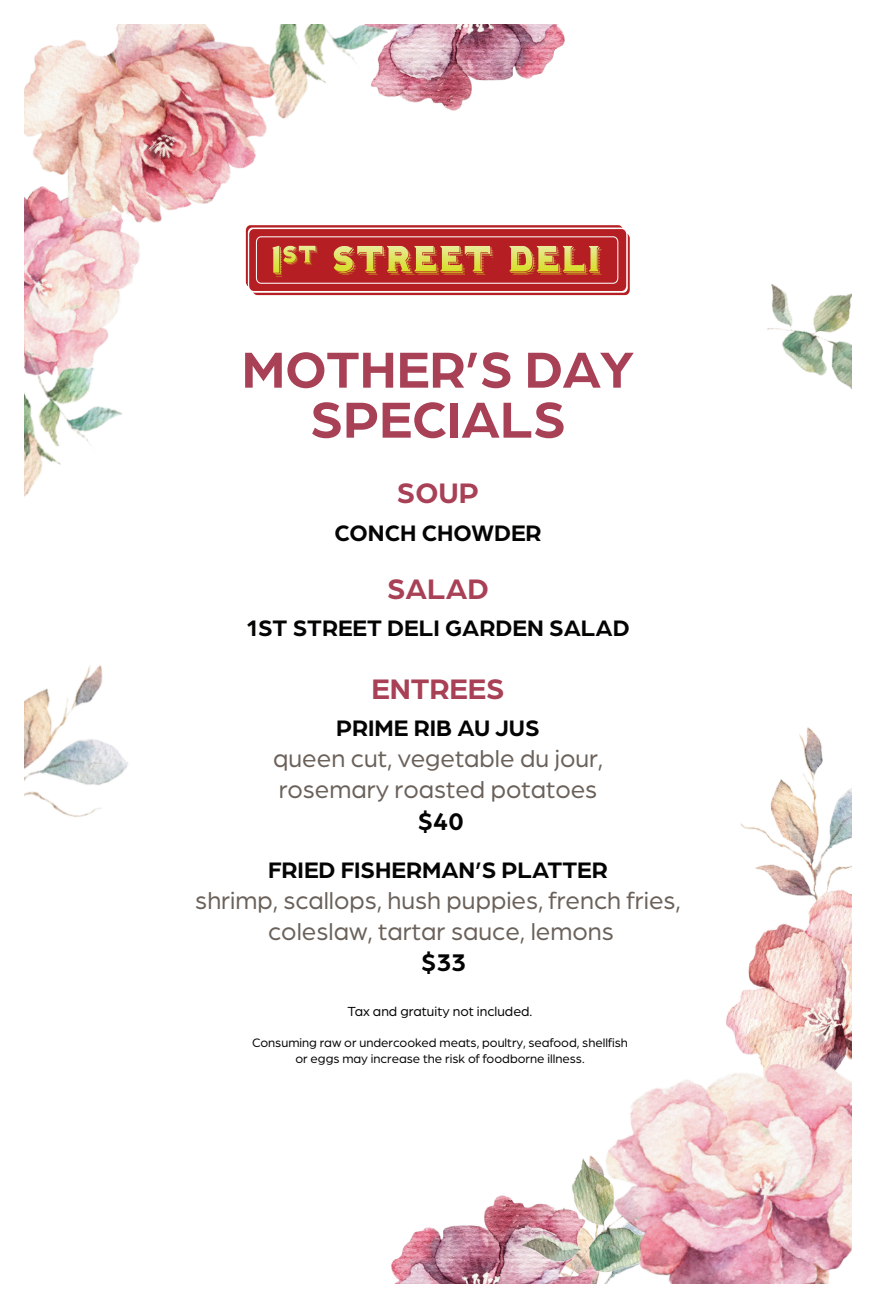
<style>
.page{position:relative;width:876px;height:1308px;background:#fff}
.page>*{position:absolute;margin:0;border:0;box-sizing:border-box;transform-origin:0 0}
.t1{font:700 53.8px/50px "Arboria";color:#a84056;text-align:center}
.t2{font:700 30px "Arboria";color:#a84056}
.t3{font:25.6px/31px "Arboria";color:#6a615a}
.t4{font:700 25.6px "Arboria";color:#040503}
.t5{font:700 23.8px "Arboria";color:#040503}
.t6{font:14px "Arboria";color:#040503}
.t7{font:13px/15.6px "Arboria";color:#040503;text-align:center}
</style>
<div class="page">
<img style="left:740px;top:727px;width:112px;height:133px">
<img style="left:24px;top:665px;width:104px;height:152px">
<img style="left:24px;top:24px;width:414px;height:272px">
<img style="left:391px;top:1196px;width:168px;height:88px">
<img style="left:409px;top:24px;width:156px;height:149px">
<img style="left:767px;top:284px;width:85px;height:106px">
<img style="left:500px;top:1195px;width:59px;height:86px">
<img style="left:726px;top:860px;width:126px;height:162px">
<img style="left:24px;top:235px;width:149px;height:262px">
<img style="left:176px;top:24px;width:233px;height:202px">
<img style="left:559px;top:1022px;width:293px;height:262px">
<svg style="left:246px;top:225px;width:384px;height:70px"></svg>
<hr style="left:0;top:41px;width:30px;height:2px;background:#fff">
<hr style="left:846px;top:1265px;width:30px;height:2px;background:#fff">
<hr style="left:41px;top:0;width:2px;height:30px;background:#fff">
<hr style="left:833px;top:1278px;width:2px;height:30px;background:#fff">
<h1 class="t1" style="left:242px;top:342px;width:394px">MOTHER’S DAY<br>SPECIALS</h1>
<p class="t2" style="left:397px;top:473px;width:84px">SOUP</p>
<p class="t5" style="left:334px;top:517px;width:209px">CONCH CHOWDER</p>
<p class="t2" style="left:387px;top:568px;width:103px">SALAD</p>
<p class="t5" style="left:246px;top:612px;width:385px">1ST STREET DELI GARDEN SALAD</p>
<p class="t2" style="left:371px;top:668px;width:135px">ENTREES</p>
<p class="t5" style="left:336px;top:712px;width:205px">PRIME RIB AU JUS</p>
<p class="t3" style="left:273px;top:742px;width:331px">queen cut, vegetable du jour, rosemary roasted potatoes</p>
<p class="t4" style="left:418px;top:803px;width:48px">$40</p>
<p class="t5" style="left:268px;top:854px;width:341px">FRIED FISHERMAN’S PLATTER</p>
<p class="t3" style="left:195px;top:884px;width:487px;text-align:center">shrimp, scallops, hush puppies, french fries, coleslaw, tartar sauce, lemons</p>
<p class="t4" style="left:421px;top:945px;width:46px">$33</p>
<p class="t6" style="left:348px;top:1002px;width:186px">Tax and gratuity not included.</p>
<p class="t7" style="left:252px;top:1035px;width:377px">Consuming raw or undercooked meats, poultry, seafood, shellfish or eggs may increase the risk of foodborne illness.</p>
</div>
